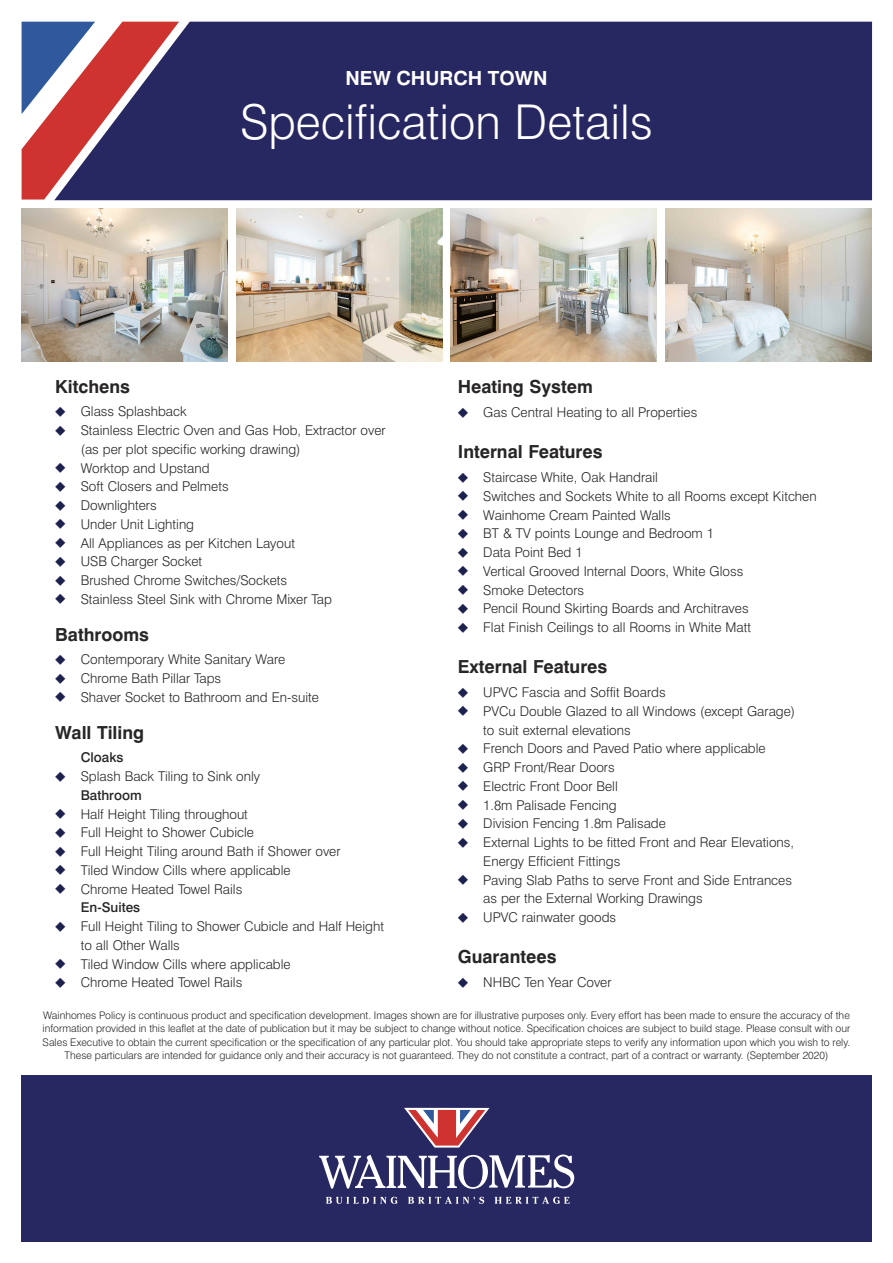
<style>
.page{position:relative;width:893px;height:1263px;background:#fff}
.page>*{position:absolute;margin:0;border:0;box-sizing:border-box;transform-origin:0 0}
.t1{font:300 48px "Swiss 721 BT";color:#fff}
.t2{font:700 19.5px "Swiss 721 BT";color:#fff}
.t3{font:700 18px "Swiss 721 BT";color:#272526}
.t4{font:300 13.5px/18.8px "Swiss 721 BT";color:#272526}
.t5{font:500 13.5px "Swiss 721 BT";color:#272526}
.t6{font:300 10.5px/13.5px "Swiss 721 BT";color:#272526;text-align:center}
.s1{color:#1c214d}
.s2{font-weight:500}
</style>
<div class="page">
<div style="left:21px;top:1075px;width:851px;height:167px;background:#272761"></div>
<svg style="left:404px;top:1108px;width:85px;height:39px"></svg>
<svg style="left:319px;top:1154px;width:255px;height:35px"></svg>
<svg style="left:326px;top:1197px;width:71px;height:7px"></svg>
<svg style="left:408px;top:1197px;width:76px;height:7px"></svg>
<svg style="left:495px;top:1197px;width:75px;height:7px"></svg>
<div style="left:179px;top:22px;width:693px;height:178px;background:#272761"></div>
<svg style="left:22px;top:22px;width:157px;height:178px"></svg>
<img style="left:665px;top:208px;width:207px;height:153px">
<img style="left:451px;top:208px;width:206px;height:153px">
<img style="left:236px;top:208px;width:206px;height:153px">
<img style="left:21px;top:208px;width:206px;height:153px">
<h2 class="t2" style="left:345px;top:71px;width:204px">NEW CHURCH TOWN</h2>
<h1 class="t1" style="left:240px;top:104px;width:414px">Specification Details</h1>
<h3 class="t3" style="left:458px;top:380px;width:136px">Heating System</h3>
<p class="t4" style="left:458px;top:404px;width:241px"><span class="s1">◆</span> Gas Central Heating to all Properties</p>
<h3 class="t3" style="left:458px;top:445px;width:146px">Internal Features</h3>
<p class="t4" style="left:458px;top:469px;width:202px"><span class="s1">◆</span> Staircase White, Oak Handrail</p>
<p class="t4" style="left:458px;top:488px;width:360px"><span class="s1">◆</span> Switches and Sockets White to all Rooms except Kitchen</p>
<p class="t4" style="left:458px;top:507px;width:214px"><span class="s1">◆</span> Wainhome Cream Painted Walls</p>
<p class="t4" style="left:458px;top:525px;width:258px"><span class="s1">◆</span> BT &amp; TV points Lounge and Bedroom 1</p>
<p class="t4" style="left:458px;top:544px;width:126px"><span class="s1">◆</span> Data Point Bed 1</p>
<p class="t4" style="left:458px;top:563px;width:287px"><span class="s1">◆</span> Vertical Grooved Internal Doors, White Gloss</p>
<p class="t4" style="left:458px;top:582px;width:128px"><span class="s1">◆</span> Smoke Detectors</p>
<p class="t4" style="left:458px;top:600px;width:292px"><span class="s1">◆</span> Pencil Round Skirting Boards and Architraves</p>
<p class="t4" style="left:458px;top:619px;width:295px"><span class="s1">◆</span> Flat Finish Ceilings to all Rooms in White Matt</p>
<h3 class="t3" style="left:458px;top:660px;width:151px">External Features</h3>
<p class="t4" style="left:458px;top:684px;width:209px"><span class="s1">◆</span> UPVC Fascia and Soffit Boards</p>
<p class="t4" style="left:483px;top:703px;width:313px;text-indent:-26px"><span class="s1">◆</span> PVCu Double Glazed to all Windows (except Garage) to suit external elevations</p>
<p class="t4" style="left:458px;top:740px;width:309px"><span class="s1">◆</span> French Doors and Paved Patio where applicable</p>
<p class="t4" style="left:458px;top:759px;width:158px"><span class="s1">◆</span> GRP Front/Rear Doors</p>
<p class="t4" style="left:458px;top:778px;width:161px"><span class="s1">◆</span> Electric Front Door Bell</p>
<p class="t4" style="left:458px;top:797px;width:160px"><span class="s1">◆</span> 1.8m Palisade Fencing</p>
<p class="t4" style="left:458px;top:815px;width:210px"><span class="s1">◆</span> Division Fencing 1.8m Palisade</p>
<p class="t4" style="left:483px;top:834px;width:312px;text-indent:-26px"><span class="s1">◆</span> External Lights to be fitted Front and Rear Elevations,<br>Energy Efficient Fittings</p>
<p class="t4" style="left:483px;top:872px;width:310px;text-indent:-26px"><span class="s1">◆</span> Paving Slab Paths to serve Front and Side Entrances as per the External Working Drawings</p>
<p class="t4" style="left:458px;top:909px;width:160px"><span class="s1">◆</span> UPVC rainwater goods</p>
<h3 class="t3" style="left:458px;top:950px;width:100px">Guarantees</h3>
<p class="t4" style="left:458px;top:974px;width:155px"><span class="s1">◆</span> NHBC Ten Year Cover</p>
<p class="t6" style="left:43px;top:1009px;width:809px">Wainhomes Policy is continuous product and specification development. Images shown are for illustrative purposes only. Every effort has been made to ensure the accuracy of the information provided in this leaflet at the date of publication but it may be subject to change without notice. Specification choices are subject to build stage. Please consult with our Sales Executive to obtain the current specification or the specification of any particular plot. You should take appropriate steps to verify any information upon which you wish to rely.<br>These particulars are intended for guidance only and their accuracy is not guaranteed. They do not constitute a contract, part of a contract or warranty. (September 2020)</p>
<h3 class="t3" style="left:55px;top:380px;width:76px">Kitchens</h3>
<p class="t4" style="left:55px;top:403px;width:133px"><span class="s1">◆</span> Glass Splashback</p>
<p class="t4" style="left:81px;top:422px;width:306px;text-indent:-26px"><span class="s1">◆</span> Stainless Electric Oven and Gas Hob, Extractor over (as per plot specific working drawing)</p>
<p class="t4" style="left:55px;top:460px;width:156px"><span class="s1">◆</span> Worktop and Upstand</p>
<p class="t4" style="left:55px;top:478px;width:175px"><span class="s1">◆</span> Soft Closers and Pelmets</p>
<p class="t4" style="left:55px;top:497px;width:103px"><span class="s1">◆</span> Downlighters</p>
<p class="t4" style="left:55px;top:516px;width:140px"><span class="s1">◆</span> Under Unit Lighting</p>
<p class="t4" style="left:55px;top:535px;width:241px"><span class="s1">◆</span> All Appliances as per Kitchen Layout</p>
<p class="t4" style="left:55px;top:553px;width:148px"><span class="s1">◆</span> USB Charger Socket</p>
<p class="t4" style="left:55px;top:572px;width:233px"><span class="s1">◆</span> Brushed Chrome Switches/Sockets</p>
<p class="t4" style="left:55px;top:591px;width:278px"><span class="s1">◆</span> Stainless Steel Sink with Chrome Mixer Tap</p>
<h3 class="t3" style="left:55px;top:628px;width:95px">Bathrooms</h3>
<p class="t4" style="left:55px;top:651px;width:231px"><span class="s1">◆</span> Contemporary White Sanitary Ware</p>
<p class="t4" style="left:55px;top:670px;width:167px"><span class="s1">◆</span> Chrome Bath Pillar Taps</p>
<p class="t4" style="left:55px;top:689px;width:265px"><span class="s1">◆</span> Shaver Socket to Bathroom and En-suite</p>
<h3 class="t3" style="left:55px;top:726px;width:90px">Wall Tiling</h3>
<p class="t5" style="left:81px;top:753px;width:44px">Cloaks</p>
<p class="t4" style="left:81px;top:768px;width:181px;text-indent:-26px"><span class="s1">◆</span> Splash Back Tiling to Sink only<br><span class="s2">Bathroom</span></p>
<p class="t4" style="left:55px;top:806px;width:194px"><span class="s1">◆</span> Half Height Tiling throughout</p>
<p class="t4" style="left:55px;top:824px;width:200px"><span class="s1">◆</span> Full Height to Shower Cubicle</p>
<p class="t4" style="left:55px;top:843px;width:287px"><span class="s1">◆</span> Full Height Tiling around Bath if Shower over</p>
<p class="t4" style="left:55px;top:862px;width:237px"><span class="s1">◆</span> Tiled Window Cills where applicable</p>
<p class="t4" style="left:81px;top:881px;width:163px;text-indent:-26px"><span class="s1">◆</span> Chrome Heated Towel Rails<br><span class="s2">En-Suites</span></p>
<p class="t4" style="left:81px;top:918px;width:305px;text-indent:-26px"><span class="s1">◆</span> Full Height Tiling to Shower Cubicle and Half Height to all Other Walls</p>
<p class="t4" style="left:55px;top:956px;width:237px"><span class="s1">◆</span> Tiled Window Cills where applicable</p>
<p class="t4" style="left:55px;top:974px;width:189px"><span class="s1">◆</span> Chrome Heated Towel Rails</p>
</div>
